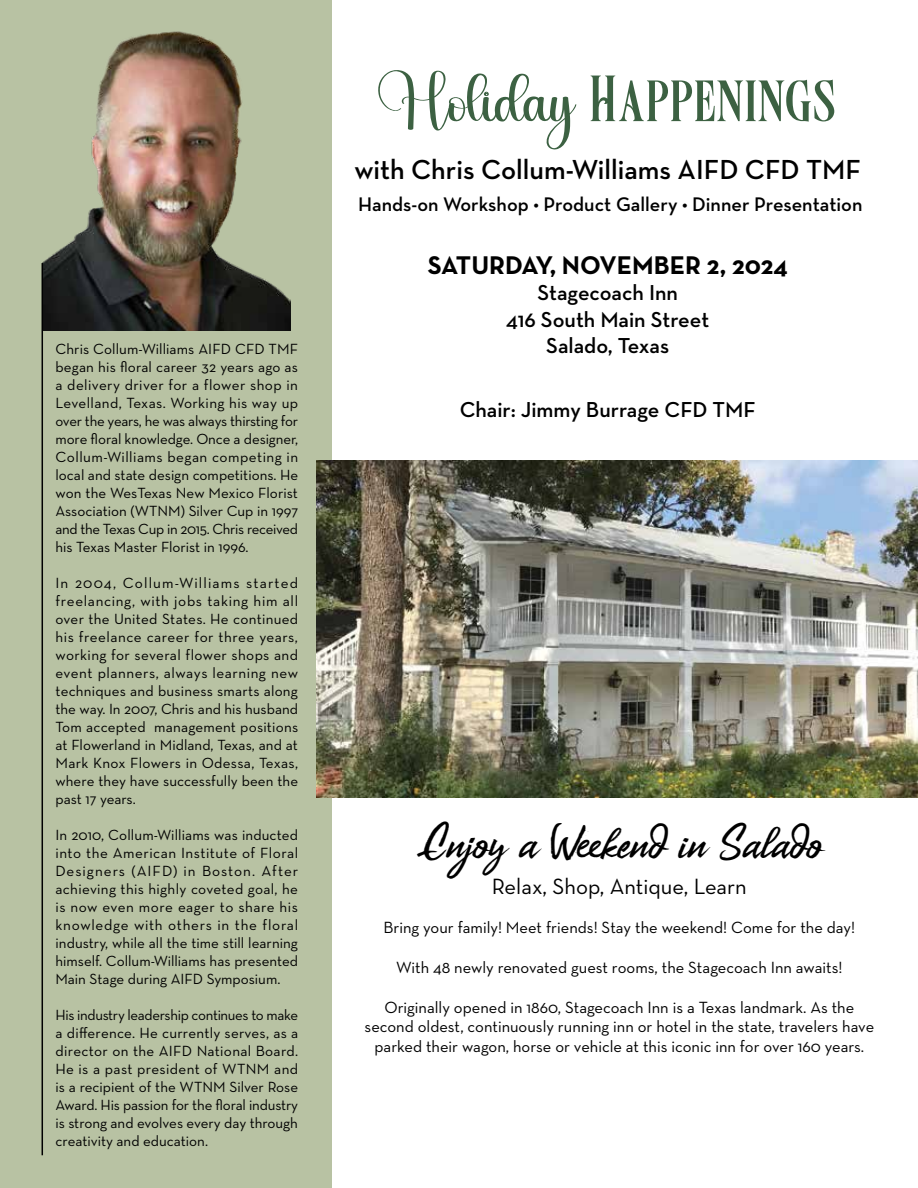
<style>
.page{position:relative;width:918px;height:1188px;background:#fff}
.page>*{position:absolute;margin:0;border:0;box-sizing:border-box;transform-origin:0 0}
.t1{font:58.05px "Brown Hunter Vic";letter-spacing:-.01em;color:#3c6142}
.t2{font:600 28.05px "Neutra Text";color:#000}
.t3{font:700 26.1px "Neutra Text";color:#000}
.t4{font:22.5px "Neutra Text";color:#000}
.t5{font:22.5px "Bill Smith";color:#000}
.t6{font:600 22.05px/26.4px "Neutra Text";color:#000;text-align:center}
.t7{font:600 19.95px "Neutra Text";color:#000}
.t8{font:16.5px/19.8px "Neutra Text";color:#000;text-align:center}
.t9{font:15px/18px "Neutra Text";color:#000;text-align:justify}
.s1{font-family:"Chubby"}
</style>
<div class="page">
<div style="left:0;top:0;width:331px;height:1188px;background:#b8c2a3"></div>
<img style="left:42px;top:31px;width:248px;height:300px">
<hr style="left:42px;top:263px;width:1px;height:892px;background:#000">
<img style="left:317px;top:460px;width:601px;height:338px">
<p class="t9" style="left:56px;top:340px;width:244px">Chris Collum-Williams AIFD CFD TMF began his floral career 32 years ago as a delivery driver for a flower shop in Levelland, Texas. Working his way up over the years, he was always thirsting for more floral knowledge. Once a designer, Collum-Williams began competing in local and state design competitions. He won the WesTexas New Mexico Florist Association (WTNM) Silver Cup in 1997 and the Texas Cup in 2015. Chris received his Texas Master Florist in 1996.</p>
<p class="t9" style="left:56px;top:574px;width:244px">In 2004, Collum-Williams started freelancing, with jobs taking him all over the United States. He continued his freelance career for three years, working for several flower shops and event planners, always learning new techniques and business smarts along the way. In 2007, Chris and his husband Tom accepted management positions at Flowerland in Midland, Texas, and at Mark Knox Flowers in Odessa, Texas, where they have successfully been the past 17 years.</p>
<p class="t9" style="left:56px;top:826px;width:244px">In 2010, Collum-Williams was inducted into the American Institute of Floral Designers (AIFD) in Boston. After achieving this highly coveted goal, he is now even more eager to share his knowledge with others in the floral industry, while all the time still learning himself. Collum-Williams has presented Main Stage during AIFD Symposium.</p>
<p class="t9" style="left:56px;top:1006px;width:244px">His industry leadership continues to make a difference. He currently serves, as a director on the AIFD National Board.<br>He is a past president of WTNM and is a recipient of the WTNM Silver Rose Award. His passion for the floral industry is strong and evolves every day through creativity and education.</p>
<h1 class="t1" style="left:379px;top:70px;width:458px"><span class="s1">Holiday</span> Happenings</h1>
<h2 class="t2" style="left:354px;top:152px;width:508px">with Chris Collum-Williams AIFD CFD TMF</h2>
<h3 class="t7" style="left:358px;top:192px;width:506px">Hands-on Workshop • Product Gallery • Dinner Presentation</h3>
<h3 class="t3" style="left:428px;top:249px;width:362px">SATURDAY, NOVEMBER 2, 2024</h3>
<h3 class="t6" style="left:506px;top:279px;width:204px">Stagecoach Inn<br>416 South Main Street<br>Salado, Texas</h3>
<h3 class="t6" style="left:460px;top:396px;width:298px">Chair: Jimmy Burrage CFD TMF</h3>
<h3 class="t5" style="left:417px;top:837px;width:407px">Enjoy a Weekend in Salado</h3>
<h3 class="t4" style="left:492px;top:872px;width:256px">Relax, Shop, Antique, Learn</h3>
<p class="t8" style="left:384px;top:918px;width:473px">Bring your family! Meet friends! Stay the weekend! Come for the day!</p>
<p class="t8" style="left:396px;top:957px;width:448px">With 48 newly renovated guest rooms, the Stagecoach Inn awaits!</p>
<p class="t8" style="left:365px;top:997px;width:511px">Originally opened in 1860, Stagecoach Inn is a Texas landmark. As the second oldest, continuously running inn or hotel in the state, travelers have parked their wagon, horse or vehicle at this iconic inn for over 160 years.</p>
</div>
